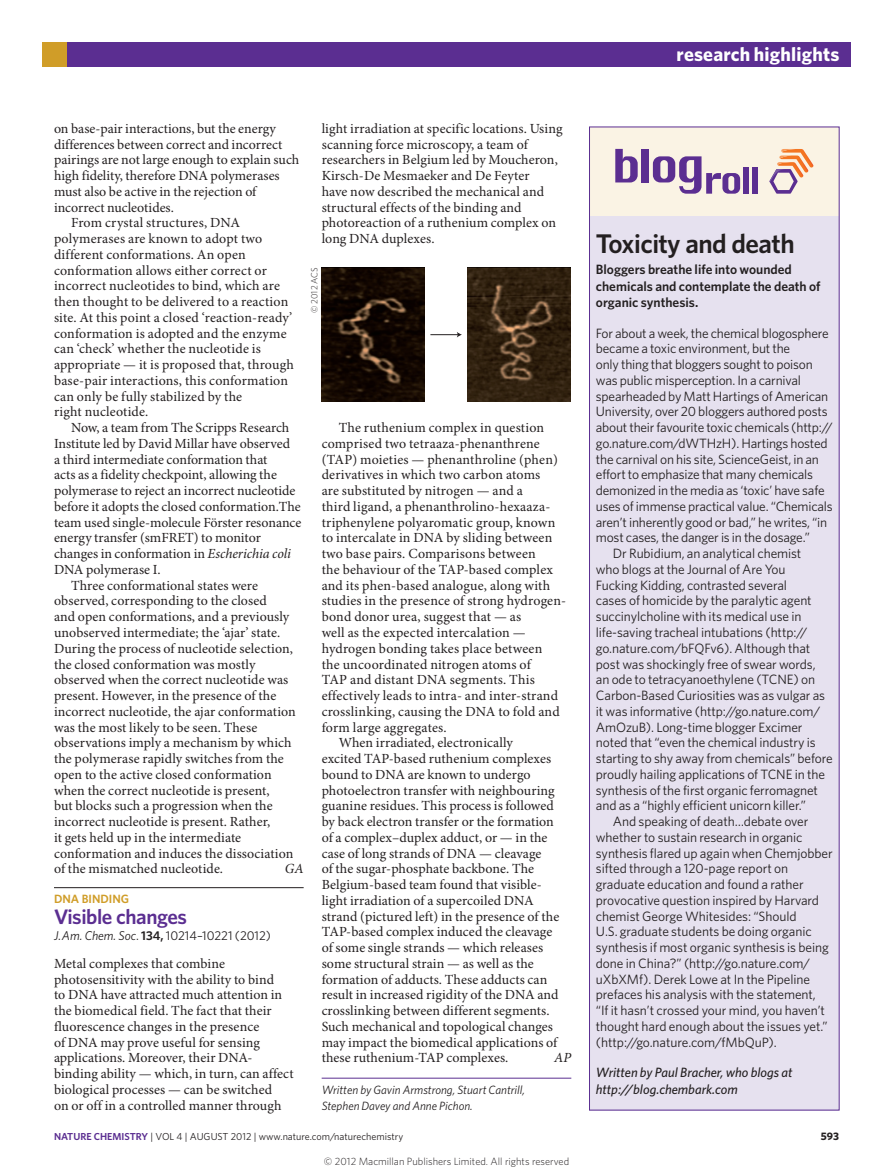
<style>
.page{position:relative;width:893px;height:1174px;background:#fff}
.page>*{position:absolute;margin:0;border:0;box-sizing:border-box;transform-origin:0 0}
.Blogroll_title{font:600 27px "Whitney";letter-spacing:-.02em;color:#231f20}
.Title{font:600 21px "Whitney";letter-spacing:-.02em;color:#5b2e91}
.t1{font:700 19.5px "Whitney";letter-spacing:.01em;color:#fff}
.Body_text{font:13.95px/15.8px "Minion Pro";letter-spacing:.005em;color:#231f20}
.Body_first{font:13.95px/15.8px "Minion Pro";letter-spacing:.005em;color:#231f20}
.Body_text-2{font:italic 13.95px "Minion Pro";color:#231f20}
.RH_box_body_text{font:13.5px/15.8px "Whitney";letter-spacing:-.01em;color:#231f20}
.RH_box_body_first{font:13.5px/15.8px "Whitney";letter-spacing:-.015em;color:#231f20}
.Blogroll_standfirst{font:600 13.5px/16.5px "Whitney";color:#231f20}
.Author_information{font:italic 500 13.5px/16.5px "Whitney";color:#231f20}
.Journal_DOI_ref{font:12.75px "Whitney";color:#231f20}
.Author_information-2{font:italic 12px/15.8px "Whitney";color:#231f20}
.Subject_w_rule{font:600 12px "Whitney";color:#d09d28}
.t2{font:700 10.8px "Whitney";color:#231f20}
.t3{font:300 10.5px "Whitney";color:#231f20}
.t4{font:10.2px "Whitney";color:#231f20}
.Picture_credit{font:9px "Whitney Light 2";color:#231f20}
.s1{font-style:italic}
.s2{font-weight:600}
.s3{font-weight:600;color:#5b2e91}
</style>
<div class="page">
<div style="left:43px;top:43px;width:807px;height:24px;background:#5b2e91"></div>
<div style="left:43px;top:43px;width:24px;height:24px;background:#d09d28"></div>
<hr style="left:54px;top:887px;width:250px;height:1px;background:#231f20">
<hr style="left:322px;top:1077px;width:249px;height:1px;background:#5b2e91">
<svg style="left:430px;top:332px;width:32px;height:5px"></svg>
<img style="left:322px;top:267px;width:102px;height:135px">
<img style="left:468px;top:267px;width:102px;height:135px">
<div style="left:590px;top:127px;width:249px;height:983px;background:#e6e1ef"></div>
<div style="left:589px;top:127px;width:250px;height:89px;background:#faf3e4"></div>
<img style="left:798px;top:172px;width:5px;height:5px">
<img style="left:798px;top:167px;width:10px;height:5px">
<img style="left:798px;top:149px;width:15px;height:18px">
<svg style="left:769px;top:149px;width:29px;height:45px"></svg>
<div style="left:743px;top:167px;width:6px;height:27px;background:#5b2e91"></div>
<div style="left:752px;top:167px;width:6px;height:27px;background:#5b2e91"></div>
<svg style="left:615px;top:149px;width:23px;height:33px"></svg>
<div style="left:642px;top:149px;width:7px;height:33px;background:#5b2e91"></div>
<svg style="left:653px;top:156px;width:87px;height:38px"></svg>
<div style="left:589px;top:127px;width:250px;height:983px;border:1px solid #5b2e91"></div>
<p class="Body_first" style="left:54px;top:121px;width:247px">on base-pair interactions, but the energy differences between correct and incorrect pairings are not large enough to explain such high fidelity, therefore DNA polymerases must also be active in the rejection of incorrect nucleotides.</p>
<p class="Body_text" style="left:54px;top:215px;width:242px;text-indent:17px">From crystal structures, DNA polymerases are known to adopt two different conformations. An open conformation allows either correct or incorrect nucleotides to bind, which are then thought to be delivered to a reaction site. At this point a closed ‘reaction-ready’ conformation is adopted and the enzyme can ‘check’ whether the nucleotide is appropriate — it is proposed that, through base-pair interactions, this conformation can only be fully stabilized by the<br>right nucleotide.</p>
<p class="Body_text" style="left:54px;top:420px;width:249px;text-indent:17px">Now, a team from The Scripps Research Institute led by David Millar have observed<br>a third intermediate conformation that<br>acts as a fidelity checkpoint, allowing the polymerase to reject an incorrect nucleotide before it adopts the closed conformation.The team used single-molecule Förster resonance energy transfer (smFRET) to monitor changes in conformation in <span class="s1">Escherichia coli </span>DNA polymerase I.</p>
<p class="Body_text" style="left:54px;top:578px;width:243px;text-indent:17px">Three conformational states were observed, corresponding to the closed<br>and open conformations, and a previously unobserved intermediate; the ‘ajar’ state.<br>During the process of nucleotide selection, the closed conformation was mostly observed when the correct nucleotide was present. However, in the presence of the incorrect nucleotide, the ajar conformation was the most likely to be seen. These observations imply a mechanism by which the polymerase rapidly switches from the open to the active closed conformation when the correct nucleotide is present,<br>but blocks such a progression when the incorrect nucleotide is present. Rather,<br>it gets held up in the intermediate conformation and induces the dissociation of the mismatched nucleotide.</p>
<p class="Body_first" style="left:322px;top:121px;width:242px">light irradiation at specific locations. Using scanning force microscopy, a team of researchers in Belgium led by Moucheron, Kirsch-De Mesmaeker and De Feyter<br>have now described the mechanical and structural effects of the binding and photoreaction of a ruthenium complex on long DNA duplexes.</p>
<p class="Picture_credit" style="left:308px;top:313px;width:48px;rotate:-90deg">© 2012 ACS</p>
<p class="Body_text" style="left:322px;top:420px;width:246px;text-indent:17px">The ruthenium complex in question comprised two tetraaza-phenanthrene (TAP) moieties — phenanthroline (phen) derivatives in which two carbon atoms<br>are substituted by nitrogen — and a<br>third ligand, a phenanthrolino-hexaaza&shy;triphenylene polyaromatic group, known to intercalate in DNA by sliding between two base pairs. Comparisons between<br>the behaviour of the TAP-based complex and its phen-based analogue, along with studies in the presence of strong hydrogen&shy;bond donor urea, suggest that — as<br>well as the expected intercalation — hydrogen bonding takes place between<br>the uncoordinated nitrogen atoms of<br>TAP and distant DNA segments. This effectively leads to intra- and inter-strand crosslinking, causing the DNA to fold and form large aggregates.</p>
<p class="Body_text" style="left:322px;top:735px;width:239px;text-indent:17px">When irradiated, electronically<br>excited TAP-based ruthenium complexes bound to DNA are known to undergo photoelectron transfer with neighbouring guanine residues. This process is followed by back electron transfer or the formation of a complex–duplex adduct, or — in the case of long strands of DNA — cleavage<br>of the sugar-phosphate backbone. The Belgium-based team found that visible&shy;light irradiation of a supercoiled DNA strand (pictured left) in the presence of the TAP-based complex induced the cleavage of some single strands — which releases some structural strain — as well as the formation of adducts. These adducts can result in increased rigidity of the DNA and crosslinking between different segments.<br>Such mechanical and topological changes may impact the biomedical applications of these ruthenium-TAP complexes.</p>
<p class="Body_text-2" style="left:285px;top:860px;width:20px">GA</p>
<p class="Subject_w_rule" style="left:54px;top:890px;width:77px">DNA BINDING</p>
<p class="Title" style="left:54px;top:902px;width:135px">Visible changes</p>
<p class="Journal_DOI_ref" style="left:54px;top:926px;width:219px"><span class="s1">J. Am. Chem. Soc</span>. <span class="s2">134,</span> 10214–10221 (2012)</p>
<p class="Body_first" style="left:54px;top:956px;width:241px">Metal complexes that combine photosensitivity with the ability to bind<br>to DNA have attracted much attention in the biomedical field. The fact that their fluorescence changes in the presence<br>of DNA may prove useful for sensing applications. Moreover, their DNA&shy;binding ability — which, in turn, can affect biological processes — can be switched<br>on or off in a controlled manner through</p>
<p class="Body_text-2" style="left:554px;top:1049px;width:19px">AP</p>
<p class="Author_information-2" style="left:322px;top:1081px;width:205px">Written by Gavin Armstrong, Stuart Cantrill,<br>Stephen Davey and Anne Pichon.</p>
<p class="t1" style="left:677px;top:41px;width:164px">research highlights</p>
<p class="Blogroll_title" style="left:596px;top:226px;width:201px">Toxicity and death</p>
<p class="Blogroll_standfirst" style="left:596px;top:261px;width:226px">Bloggers breathe life into wounded chemicals and contemplate the death of organic synthesis.</p>
<p class="RH_box_body_first" style="left:596px;top:325px;width:238px">For about a week, the chemical blogosphere became a toxic environment, but the<br>only thing that bloggers sought to poison was public misperception. In a carnival spearheaded by Matt Hartings of American University, over 20 bloggers authored posts about their favourite toxic chemicals (http:// go.nature.com/dWTHzH). Hartings hosted the carnival on his site, ScienceGeist, in an effort to emphasize that many chemicals demonized in the media as ‘toxic’ have safe uses of immense practical value. “Chemicals aren’t inherently good or bad,” he writes, “in most cases, the danger is in the dosage.”</p>
<p class="RH_box_body_text" style="left:596px;top:545px;width:238px;text-indent:17px">Dr Rubidium, an analytical chemist<br>who blogs at the Journal of Are You<br>Fucking Kidding, contrasted several<br>cases of homicide by the paralytic agent succinylcholine with its medical use in life-saving tracheal intubations (http:// go.nature.com/bFQFv6). Although that post was shockingly free of swear words,<br>an ode to tetracyanoethylene (TCNE) on Carbon-Based Curiosities was as vulgar as it was informative (http://go.nature.com/ AmOzuB). Long-time blogger Excimer noted that “even the chemical industry is starting to shy away from chemicals” before proudly hailing applications of TCNE in the synthesis of the first organic ferromagnet and as a “highly efficient unicorn killer.”</p>
<p class="RH_box_body_text" style="left:596px;top:813px;width:238px;text-indent:17px">And speaking of death…debate over whether to sustain research in organic synthesis flared up again when Chemjobber sifted through a 120-page report on graduate education and found a rather provocative question inspired by Harvard chemist George Whitesides: “Should<br>U.S. graduate students be doing organic synthesis if most organic synthesis is being done in China?” (http://go.nature.com/ uXbXMf). Derek Lowe at In the Pipeline prefaces his analysis with the statement,<br>“If it hasn’t crossed your mind, you haven’t thought hard enough about the issues yet.” (http://go.nature.com/fMbQuP).</p>
<p class="Author_information" style="left:596px;top:1064px;width:198px">Written by Paul Bracher, who blogs at http://blog.chembark.com</p>
<p class="t4" style="left:54px;top:1129px;width:351px"><span class="s3">NATURE CHEMISTRY</span> | VOL 4 | AUGUST 2012 | www.nature.com/naturechemistry</p>
<p class="t2" style="left:821px;top:1129px;width:19px">593</p>
<p class="t3" style="left:324px;top:1154px;width:247px">© 2012 Macmillan Publishers Limited. All rights reserved</p>
</div>
